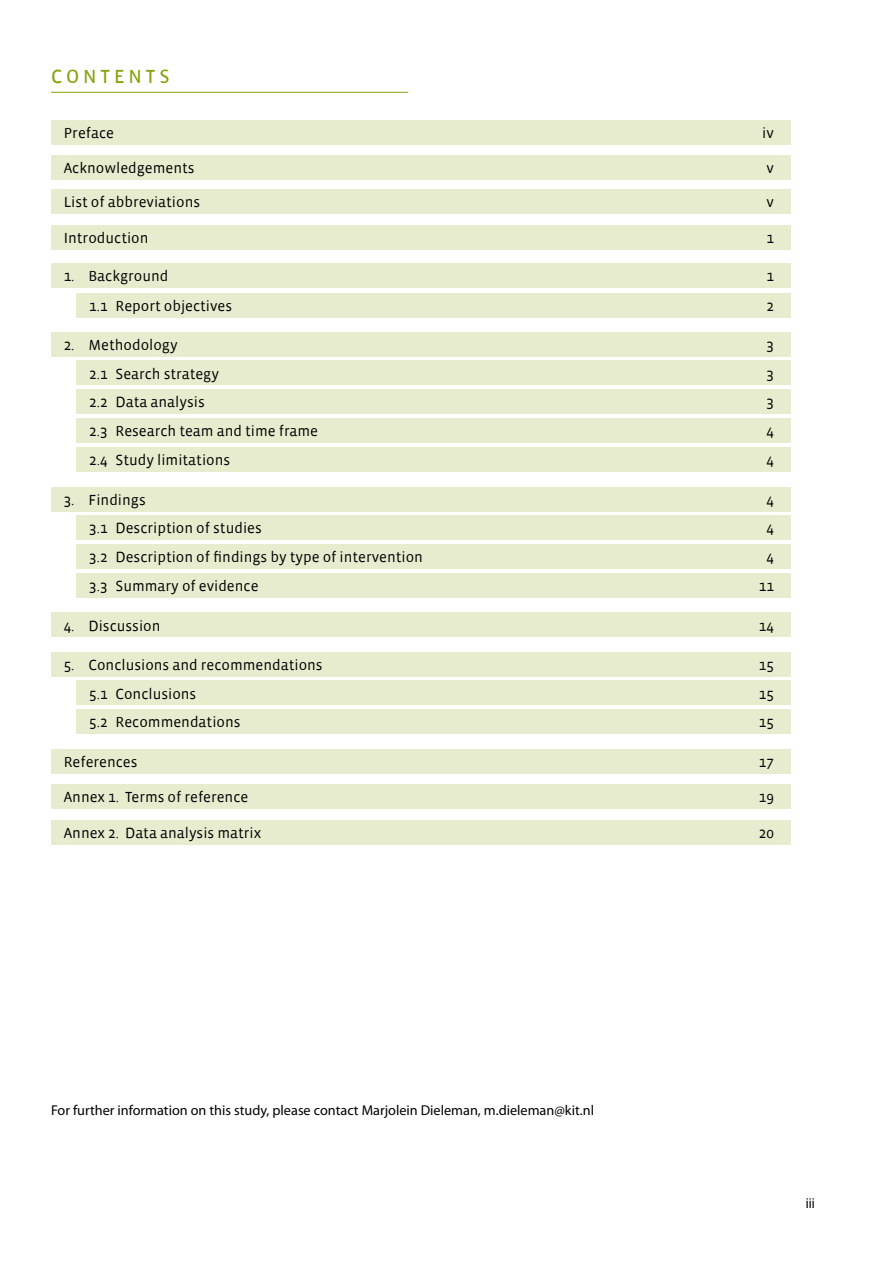
<style>
.page{position:relative;width:893px;height:1263px;background:#fff}
.page>*{position:absolute;margin:0;border:0;box-sizing:border-box;transform-origin:0 0}
.t1{font:19.5px "Vista Sans Reg";color:#86a20b}
.t2{font:15px "Vista Sans";color:#000}
.t3{font:14.25px "Myriad Pro";color:#000}
.t4{font:13.5px "Arial";color:#000}
</style>
<div class="page">
<hr style="left:51px;top:92px;width:357px;height:1px;background:#86a20b">
<div style="left:51px;top:155px;width:740px;height:25px;background:#e7ecce"></div>
<div style="left:51px;top:190px;width:740px;height:24px;background:#e7ecce"></div>
<div style="left:51px;top:120px;width:740px;height:25px;background:#e7ecce"></div>
<div style="left:51px;top:225px;width:740px;height:24px;background:#e7ecce"></div>
<div style="left:51px;top:264px;width:740px;height:24px;background:#e7ecce"></div>
<div style="left:77px;top:293px;width:714px;height:25px;background:#e7ecce"></div>
<div style="left:51px;top:332px;width:740px;height:24px;background:#e7ecce"></div>
<div style="left:77px;top:361px;width:714px;height:24px;background:#e7ecce"></div>
<div style="left:77px;top:390px;width:714px;height:24px;background:#e7ecce"></div>
<div style="left:77px;top:418px;width:714px;height:25px;background:#e7ecce"></div>
<div style="left:77px;top:447px;width:714px;height:24px;background:#e7ecce"></div>
<div style="left:51px;top:487px;width:740px;height:24px;background:#e7ecce"></div>
<div style="left:77px;top:515px;width:714px;height:25px;background:#e7ecce"></div>
<div style="left:77px;top:544px;width:714px;height:25px;background:#e7ecce"></div>
<div style="left:77px;top:573px;width:714px;height:25px;background:#e7ecce"></div>
<div style="left:51px;top:613px;width:740px;height:24px;background:#e7ecce"></div>
<div style="left:51px;top:749px;width:740px;height:24px;background:#e7ecce"></div>
<div style="left:51px;top:652px;width:740px;height:24px;background:#e7ecce"></div>
<div style="left:77px;top:681px;width:714px;height:24px;background:#e7ecce"></div>
<div style="left:77px;top:709px;width:714px;height:25px;background:#e7ecce"></div>
<div style="left:51px;top:784px;width:740px;height:24px;background:#e7ecce"></div>
<div style="left:51px;top:820px;width:740px;height:24px;background:#e7ecce"></div>
<h1 class="t1" style="left:51px;top:66px;width:31px">CONTENTS</h1>
<p class="t2" style="left:64px;top:125px;width:52px">Preface</p>
<p class="t2" style="left:762px;top:125px;width:13px">iv</p>
<p class="t2" style="left:64px;top:160px;width:132px">Acknowledgements</p>
<p class="t2" style="left:766px;top:160px;width:9px">v</p>
<p class="t2" style="left:64px;top:195px;width:138px">List of abbreviations</p>
<p class="t2" style="left:766px;top:195px;width:9px">v</p>
<p class="t2" style="left:64px;top:230px;width:86px">I ntroduction</p>
<p class="t2" style="left:766px;top:230px;width:9px">1</p>
<p class="t2" style="left:64px;top:269px;width:106px">1. Background</p>
<p class="t2" style="left:766px;top:269px;width:9px">1</p>
<p class="t2" style="left:89px;top:299px;width:144px">1.1 Report objectives</p>
<p class="t2" style="left:766px;top:299px;width:9px">2</p>
<p class="t2" style="left:64px;top:337px;width:115px">2. Methodology</p>
<p class="t2" style="left:766px;top:337px;width:9px">3</p>
<p class="t2" style="left:89px;top:366px;width:131px">2.1 Search strategy</p>
<p class="t2" style="left:766px;top:366px;width:9px">3</p>
<p class="t2" style="left:89px;top:395px;width:117px">2.2 Data analysis</p>
<p class="t2" style="left:766px;top:395px;width:9px">3</p>
<p class="t2" style="left:89px;top:423px;width:230px">2.3 Research team and time frame</p>
<p class="t2" style="left:766px;top:423px;width:9px">4</p>
<p class="t2" style="left:89px;top:452px;width:142px">2.4 Study limitations</p>
<p class="t2" style="left:766px;top:452px;width:9px">4</p>
<p class="t2" style="left:64px;top:492px;width:83px">3. Findings</p>
<p class="t2" style="left:766px;top:492px;width:9px">4</p>
<p class="t2" style="left:89px;top:521px;width:174px">3.1 Description of studies</p>
<p class="t2" style="left:766px;top:521px;width:9px">4</p>
<p class="t2" style="left:89px;top:549px;width:335px">3.2 Description of findings by type of intervention</p>
<p class="t2" style="left:766px;top:549px;width:9px">4</p>
<p class="t2" style="left:89px;top:578px;width:171px">3.3 Summary of evidence</p>
<p class="t2" style="left:759px;top:578px;width:16px">11</p>
<p class="t2" style="left:64px;top:618px;width:98px">4. Discussion</p>
<p class="t2" style="left:759px;top:618px;width:16px">14</p>
<p class="t2" style="left:64px;top:657px;width:260px">5. Conclusions and recommendations</p>
<p class="t2" style="left:759px;top:657px;width:16px">15</p>
<p class="t2" style="left:89px;top:686px;width:109px">5.1 Conclusions</p>
<p class="t2" style="left:759px;top:686px;width:16px">15</p>
<p class="t2" style="left:89px;top:715px;width:153px">5.2 Recommendations</p>
<p class="t2" style="left:759px;top:715px;width:16px">15</p>
<p class="t2" style="left:64px;top:754px;width:75px">References</p>
<p class="t2" style="left:759px;top:754px;width:16px">17</p>
<p class="t2" style="left:64px;top:789px;width:186px">Annex 1. Terms of reference</p>
<p class="t2" style="left:759px;top:789px;width:16px">19</p>
<p class="t2" style="left:64px;top:825px;width:199px">Annex 2. Data analysis matrix</p>
<p class="t2" style="left:759px;top:825px;width:16px">20</p>
<p class="t3" style="left:51px;top:1101px;width:545px">For further information on this study, please contact Marjolein Dieleman, m.dieleman@kit.nl</p>
<p class="t4" style="left:806px;top:1194px;width:10px">iii</p>
</div>
